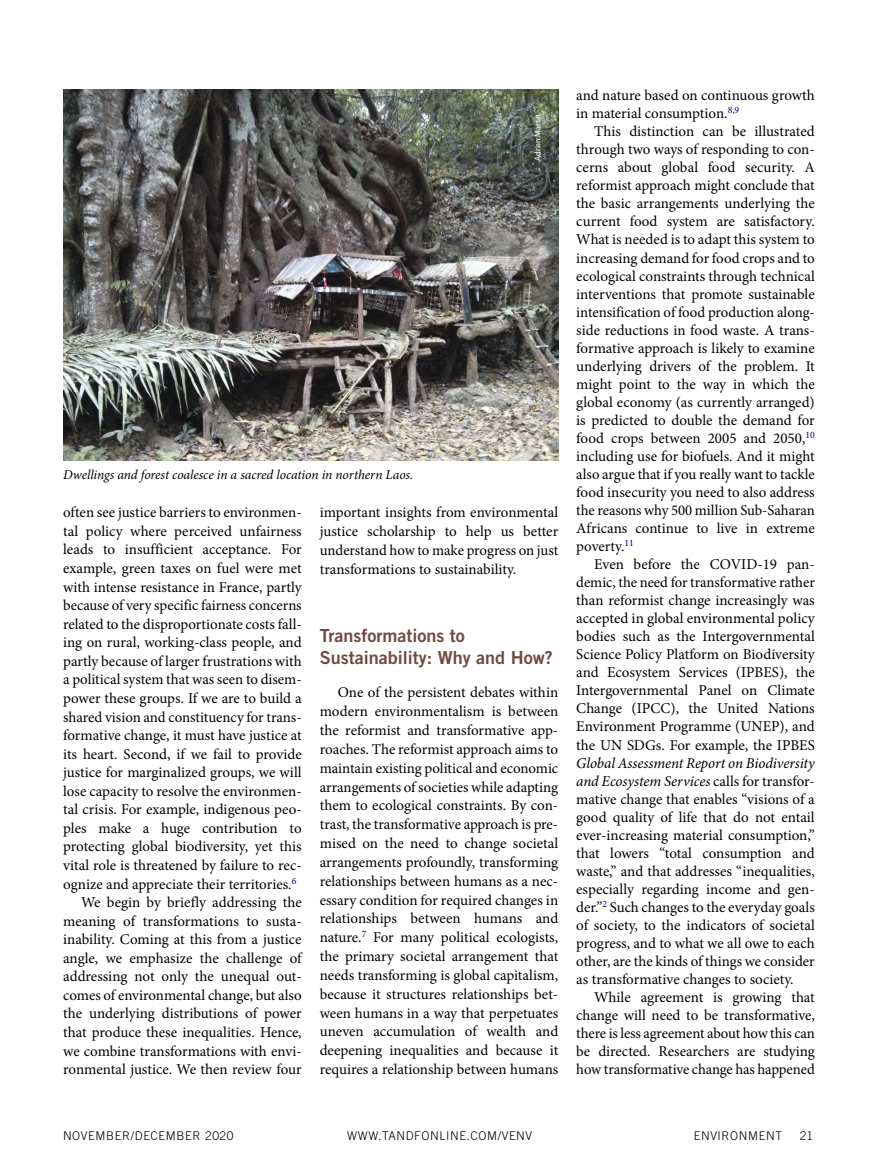
<style>
.page{position:relative;width:878px;height:1175px;background:#fff}
.page>*{position:absolute;margin:0;border:0;box-sizing:border-box;transform-origin:0 0}
.t1{font:18px/21.9px "Trade Gothic LT Std Bd 2";color:#724941}
.t2{font:15px/18px "Minion Pro";letter-spacing:-.005em;color:#000;text-align:justify}
.t3{font:italic 13.5px "Minion Pro";letter-spacing:-.005em;color:#000}
.t4{font:300 12px "Trade Gothic LT Std";letter-spacing:.05em;color:#000}
.t5{font:8.25px "Myriad Pro";color:#fff}
.s1{font-style:italic}
</style>
<div class="page">
<img style="left:63px;top:89px;width:495px;height:371px">
<p class="t5" style="left:532px;top:161px;width:48px;rotate:-90deg">Adrian Martin</p>
<p class="t3" style="left:63px;top:465px;width:351px">Dwellings and forest coalesce in a sacred location in northern Laos.</p>
<p class="t2" style="left:63px;top:503px;width:240px">often see justice barriers to environmen-</p>
<p class="t2" style="left:63px;top:522px;width:240px">tal policy where perceived unfairness</p>
<p class="t2" style="left:63px;top:541px;width:240px">leads to insufficient acceptance. For</p>
<p class="t2" style="left:63px;top:559px;width:240px">example, green taxes on fuel were met</p>
<p class="t2" style="left:63px;top:578px;width:240px">with intense resistance in France, partly</p>
<p class="t2" style="left:63px;top:596px;width:240px">because of very specific fairness concerns</p>
<p class="t2" style="left:63px;top:615px;width:240px">related to the disproportionate costs fall-</p>
<p class="t2" style="left:63px;top:633px;width:240px">ing on rural, working-class people, and</p>
<p class="t2" style="left:63px;top:652px;width:240px">partly because of larger frustrations with</p>
<p class="t2" style="left:63px;top:670px;width:240px">a political system that was seen to disem-</p>
<p class="t2" style="left:63px;top:689px;width:240px">power these groups. If we are to build a</p>
<p class="t2" style="left:63px;top:707px;width:240px">shared vision and constituency for trans-</p>
<p class="t2" style="left:63px;top:726px;width:240px">formative change, it must have justice at</p>
<p class="t2" style="left:63px;top:745px;width:240px">its heart. Second, if we fail to provide</p>
<p class="t2" style="left:63px;top:763px;width:240px">justice for marginalized groups, we will</p>
<p class="t2" style="left:63px;top:782px;width:240px">lose capacity to resolve the environmen-</p>
<p class="t2" style="left:63px;top:800px;width:240px">tal crisis. For example, indigenous peo-</p>
<p class="t2" style="left:63px;top:819px;width:240px">ples make a huge contribution to</p>
<p class="t2" style="left:63px;top:837px;width:240px">protecting global biodiversity, yet this</p>
<p class="t2" style="left:63px;top:856px;width:240px">vital role is threatened by failure to rec-</p>
<p class="t2" style="left:63px;top:874px;width:235px">ognize and appreciate their territories.<sup>6</sup></p>
<p class="t2" style="left:81px;top:893px;width:222px">We begin by briefly addressing the</p>
<p class="t2" style="left:63px;top:912px;width:237px">meaning of transformations to susta--</p>
<p class="t2" style="left:63px;top:930px;width:240px">inability. Coming at this from a justice</p>
<p class="t2" style="left:63px;top:949px;width:240px">angle, we emphasize the challenge of</p>
<p class="t2" style="left:63px;top:967px;width:240px">addressing not only the unequal out-</p>
<p class="t2" style="left:63px;top:986px;width:240px">comes of environmental change, but also</p>
<p class="t2" style="left:63px;top:1004px;width:240px">the underlying distributions of power</p>
<p class="t2" style="left:63px;top:1023px;width:240px">that produce these inequalities. Hence,</p>
<p class="t2" style="left:63px;top:1041px;width:240px">we combine transformations with envi-</p>
<p class="t2" style="left:63px;top:1060px;width:240px">ronmental justice. We then review four</p>
<p class="t2" style="left:320px;top:503px;width:240px;line-height:18.8px">important insights from environmental justice scholarship to help us better understand how to make progress on just transformations to sustainability.</p>
<p class="t1" style="left:320px;top:624px;width:234px">Transformations to<br>Sustainability: Why and How?</p>
<p class="t2" style="left:320px;top:683px;width:240px;line-height:18.9px;text-indent:18px">One of the persistent debates within modern environmentalism is between the reformist and transformative app&shy;roaches. The reformist approach aims to maintain existing political and economic arrangements of societies while adapting them to ecological constraints. By con&shy;trast, the transformative approach is pre&shy;mised on the need to change societal arrangements profoundly, transforming relationships between humans as a nec&shy;essary condition for required changes in relationships between humans and nature.<sup>7</sup> For many political ecologists, the primary societal arrangement that needs transforming is global capitalism, because it structures relationships bet&shy;ween humans in a way that perpetuates uneven accumulation of wealth and deepening inequalities and because it requires a relationship between humans</p>
<p class="t2" style="left:576px;top:86px;width:240px">and nature based on continuous growth in material consumption.<sup>8</sup><sup>,</sup><sup>9</sup></p>
<p class="t2" style="left:576px;top:122px;width:240px;text-indent:18px">This distinction can be illustrated through two ways of responding to con&shy;cerns about global food security. A reformist approach might conclude that the basic arrangements underlying the current food system are satisfactory.<br>What is needed is to adapt this system to increasing demand for food crops and to ecological constraints through technical interventions that promote sustainable intensification of food production along&shy;side reductions in food waste. A trans&shy;formative approach is likely to examine underlying drivers of the problem. It might point to the way in which the global economy (as currently arranged) is predicted to double the demand for food crops between 2005 and 2050,<sup>10 </sup>including use for biofuels. And it might also argue that if you really want to tackle food insecurity you need to also address the reasons why 500 million Sub-Saharan Africans continue to live in extreme poverty.<sup>11</sup></p>
<p class="t2" style="left:576px;top:555px;width:240px;text-indent:18px">Even before the COVID-19 pan&shy;demic, the need for transformative rather than reformist change increasingly was accepted in global environmental policy bodies such as the Intergovernmental Science Policy Platform on Biodiversity and Ecosystem Services (IPBES), the Intergovernmental Panel on Climate Change (IPCC), the United Nations Environment Programme (UNEP), and the UN SDGs. For example, the IPBES</p>
<p class="t2" style="left:576px;top:754px;width:240px"><span class="s1">Global Assessment Report on Biodiversity and Ecosystem Services</span> calls for transfor&shy;mative change that enables “visions of a good quality of life that do not entail ever-increasing material consumption,” that lowers “total consumption and waste,” and that addresses “inequalities, especially regarding income and gen&shy;der.”<sup>2</sup> Such changes to the everyday goals of society, to the indicators of societal progress, and to what we all owe to each other, are the kinds of things we consider as transformative changes to society.</p>
<p class="t2" style="left:576px;top:988px;width:240px;text-indent:18px">While agreement is growing that change will need to be transformative, there is less agreement about how this can be directed. Researchers are studying how transformative change has happened</p>
<p class="t4" style="left:63px;top:1128px;width:172px">NOVEMBER/DECEMBER 2020</p>
<p class="t4" style="left:347px;top:1128px;width:186px">WWW.TANDFONLINE.COM/VENV</p>
<p class="t4" style="left:693px;top:1128px;width:90px">ENVIRONMENT</p>
<p class="t4" style="left:799px;top:1128px;width:15px">21</p>
</div>
